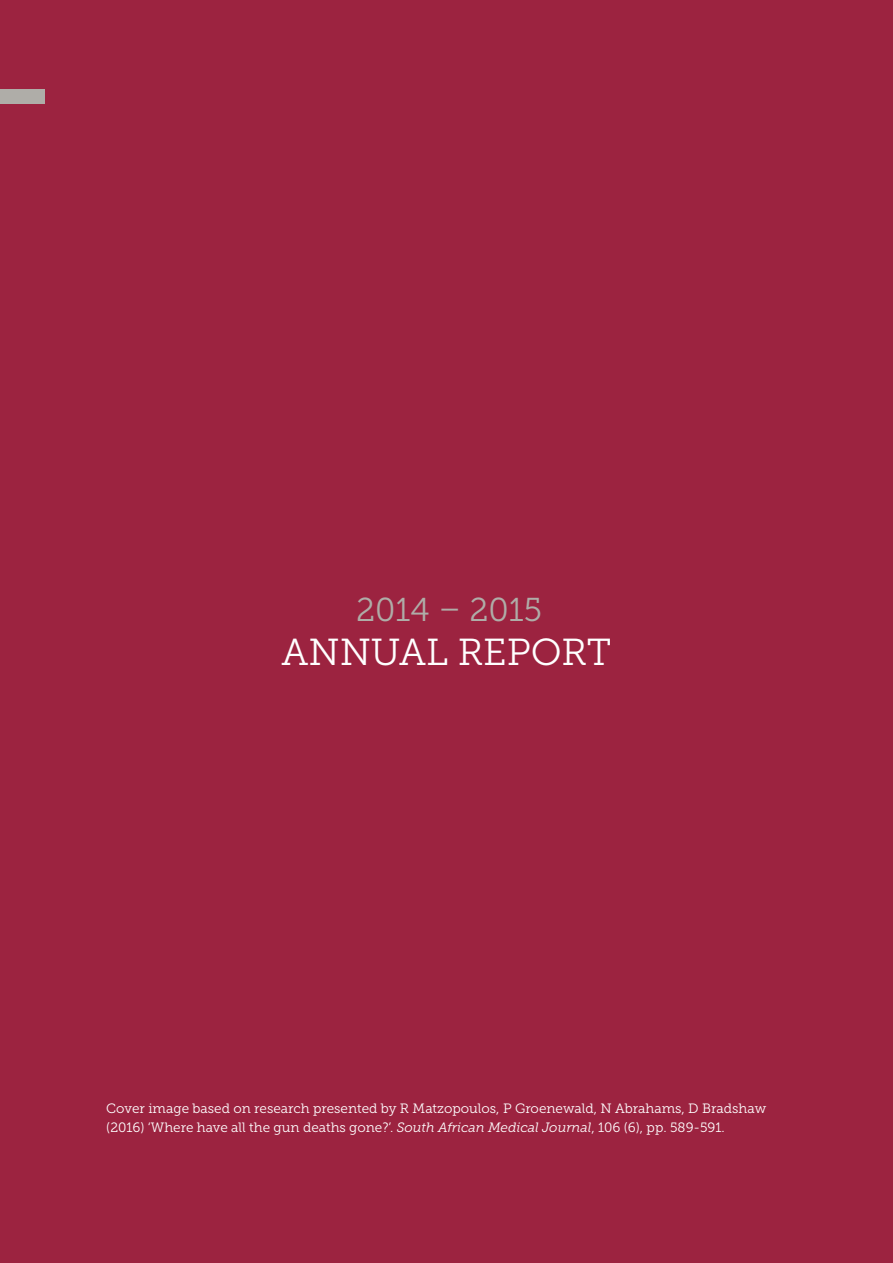
<style>
.page{position:relative;width:893px;height:1263px;background:#9c2340}
.page>*{position:absolute;margin:0;border:0;box-sizing:border-box;transform-origin:0 0}
.t1{font:37.5px "Museo Slab 300";color:#fff}
.t2{font:33px "Museo Slab 300";color:#afada8}
.t3{font:13.5px/19.5px "Museo Slab 300";color:#fff}
.s1{font-style:italic}
</style>
<div class="page">
<div style="left:0;top:89px;width:44px;height:14px;background:#afada8"></div>
<h2 class="t2" style="left:356px;top:591px;width:188px">2014 – 2015</h2>
<h1 class="t1" style="left:282px;top:632px;width:331px">ANNUAL REPORT</h1>
<p class="t3" style="left:106px;top:1099px;width:661px">Cover image based on research presented by R Matzopoulos, P Groenewald, N Abrahams, D Bradshaw (2016) ‘Where have all the gun deaths gone?’. <span class="s1">South African Medical Journal</span>, 106 (6), pp. 589-591.</p>
</div>
